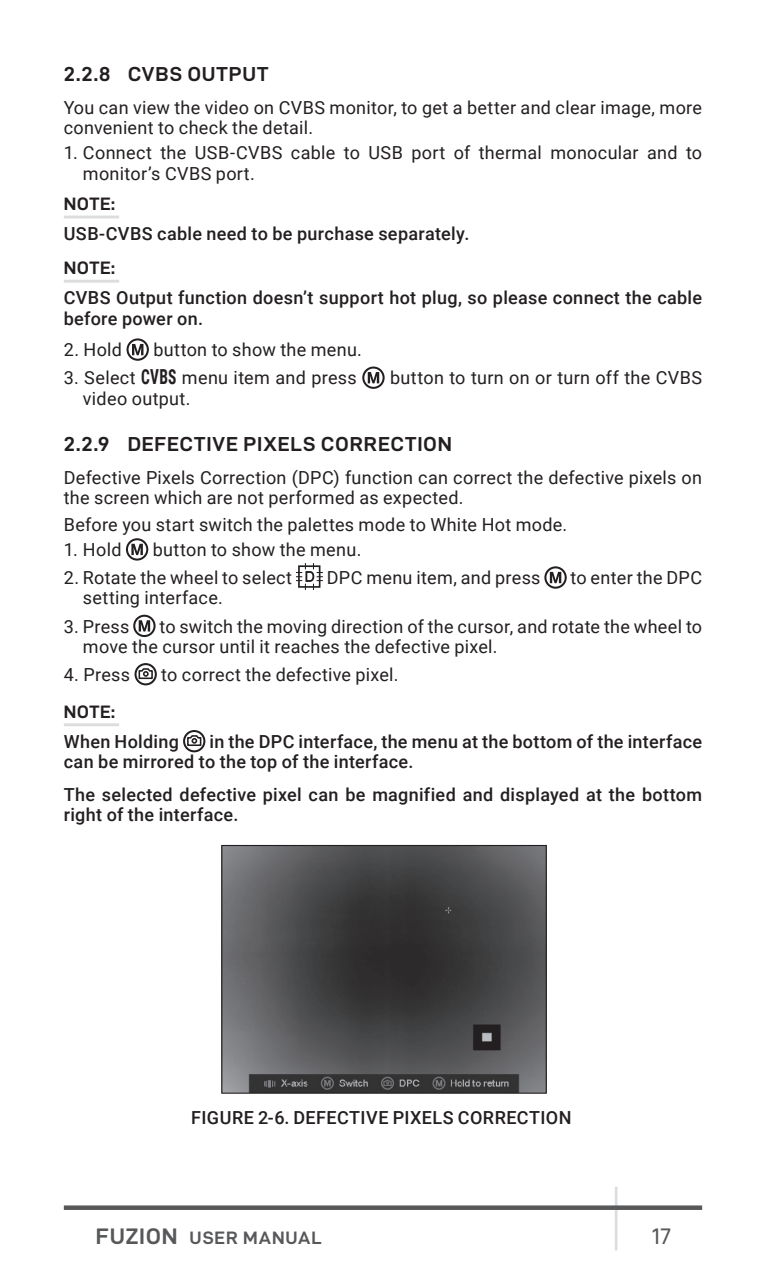
<style>
.page{position:relative;width:766px;height:1276px;background:#fff}
.page>*{position:absolute;margin:0;border:0;box-sizing:border-box;transform-origin:0 0}
.t1{font:22.5px "D DIN Exp";color:#57585a}
.t2{font:20.25px "D DIN Exp Bold";letter-spacing:.04em;color:#231f20}
.t3{font:18px/20.2px "Roboto";letter-spacing:.015em;color:#231f20}
.t4{font:500 18px/20.2px "Roboto";letter-spacing:.02em;color:#231f20}
.t5{font:18px "D DIN Exp Bold";letter-spacing:.05em;color:#57585a}
.t6{font:18px "D DIN Exp Bold";letter-spacing:.025em;color:#231f20}
.s1{font-family:"Roboto Condensed";font-weight:700;font-size:20.7px}
.s2{font-size:22.5px}
</style>
<div class="page">
<hr style="left:614px;top:1186px;width:3px;height:64px;background:#dcdddf">
<div style="left:64px;top:1205px;width:638px;height:5px;background:#57585a"></div>
<hr style="left:64px;top:215px;width:55px;height:3px;background:#dcdddf">
<hr style="left:64px;top:280px;width:55px;height:3px;background:#dcdddf">
<hr style="left:64px;top:723px;width:55px;height:3px;background:#dcdddf">
<div style="left:126px;top:338px;width:23px;height:23px;border:2px solid #231f20;border-radius:50%"></div>
<svg style="left:132px;top:344px;width:11px;height:11px"></svg>
<div style="left:362px;top:366px;width:22px;height:23px;border:2px solid #231f20;border-radius:50%"></div>
<svg style="left:367px;top:372px;width:12px;height:11px"></svg>
<div style="left:126px;top:538px;width:22px;height:22px;border:2px solid #231f20;border-radius:50%"></div>
<svg style="left:131px;top:544px;width:12px;height:11px"></svg>
<svg style="left:296px;top:563px;width:27px;height:27px"></svg>
<div style="left:544px;top:566px;width:22px;height:23px;border:2px solid #231f20;border-radius:50%"></div>
<svg style="left:549px;top:572px;width:12px;height:11px"></svg>
<div style="left:133px;top:615px;width:22px;height:22px;border:2px solid #231f20;border-radius:50%"></div>
<svg style="left:139px;top:620px;width:11px;height:11px"></svg>
<svg style="left:138px;top:667px;width:16px;height:13px"></svg>
<div style="left:134px;top:663px;width:23px;height:22px;border:2px solid #231f20;border-radius:50%"></div>
<svg style="left:186px;top:734px;width:16px;height:13px"></svg>
<div style="left:183px;top:730px;width:22px;height:22px;border:2px solid #231f20;border-radius:50%"></div>
<img style="left:223px;top:847px;width:321px;height:244px">
<div style="left:221px;top:845px;width:325px;height:248px;border:1px solid #231f20"></div>
<p class="t2" style="left:64px;top:62px;width:206px">2.2.8 CVBS OUTPUT</p>
<p class="t3" style="left:64px;top:96px;width:639px">You can view the video on CVBS monitor, to get a better and clear image, more convenient to check the detail.</p>
<p class="t3" style="left:83px;top:142px;width:620px;text-indent:-19px">1. Connect the USB-CVBS cable to USB port of thermal monocular and to monitor’s CVBS port.</p>
<p class="t6" style="left:64px;top:194px;width:53px">NOTE:</p>
<p class="t4" style="left:64px;top:223px;width:407px">USB-CVBS cable need to be purchase separately.</p>
<p class="t6" style="left:64px;top:258px;width:53px">NOTE:</p>
<p class="t4" style="left:64px;top:287px;width:639px">CVBS Output function doesn’t support hot plug, so please connect the cable before power on.</p>
<p class="t3" style="left:64px;top:339px;width:60px">2. Hold</p>
<p class="t3" style="left:153px;top:339px;width:210px">button to show the menu.</p>
<p class="t3" style="left:64px;top:367px;width:294px">3. Select <span class="s1">CVBS</span> menu item and press</p>
<p class="t3" style="left:390px;top:367px;width:313px">button to turn on or turn off the CVBS</p>
<p class="t3" style="left:83px;top:387px;width:109px">video output.</p>
<p class="t2" style="left:64px;top:432px;width:389px">2.2.9 DEFECTIVE PIXELS CORRECTION</p>
<p class="t3" style="left:64px;top:466px;width:639px">Defective Pixels Correction (DPC) function can correct the defective pixels on the screen which are not performed as expected.</p>
<p class="t3" style="left:64px;top:513px;width:505px">Before you start switch the palettes mode to White Hot mode.</p>
<p class="t3" style="left:64px;top:539px;width:59px">1. Hold</p>
<p class="t3" style="left:153px;top:539px;width:210px">button to show the menu.</p>
<p class="t3" style="left:64px;top:567px;width:230px">2. Rotate the wheel to select</p>
<p class="t3" style="left:327px;top:567px;width:215px">DPC menu item, and press</p>
<p class="t3" style="left:570px;top:567px;width:133px">to enter the DPC</p>
<p class="t3" style="left:83px;top:587px;width:141px">setting interface.</p>
<p class="t3" style="left:64px;top:615px;width:67px">3. Press</p>
<p class="t3" style="left:83px;top:615px;width:620px;text-indent:76px">to switch the moving direction of the cursor, and rotate the wheel to move the cursor until it reaches the defective pixel.</p>
<p class="t3" style="left:64px;top:664px;width:68px">4. Press</p>
<p class="t3" style="left:161px;top:664px;width:239px">to correct the defective pixel.</p>
<p class="t6" style="left:64px;top:702px;width:53px">NOTE:</p>
<p class="t4" style="left:64px;top:730px;width:117px">When Holding</p>
<p class="t4" style="left:64px;top:730px;width:639px;text-indent:145px">in the DPC interface, the menu at the bottom of the interface can be mirrored to the top of the interface.</p>
<p class="t4" style="left:64px;top:784px;width:639px">The selected defective pixel can be magnified and displayed at the bottom right of the interface.</p>
<p class="t4" style="left:191px;top:1107px;width:382px">FIGURE 2-6. DEFECTIVE PIXELS CORRECTION</p>
<p class="t5" style="left:96px;top:1227px;width:227px"><span class="s2">FUZION</span> USER MANUAL</p>
<p class="t1" style="left:651px;top:1223px;width:21px">17</p>
</div>
